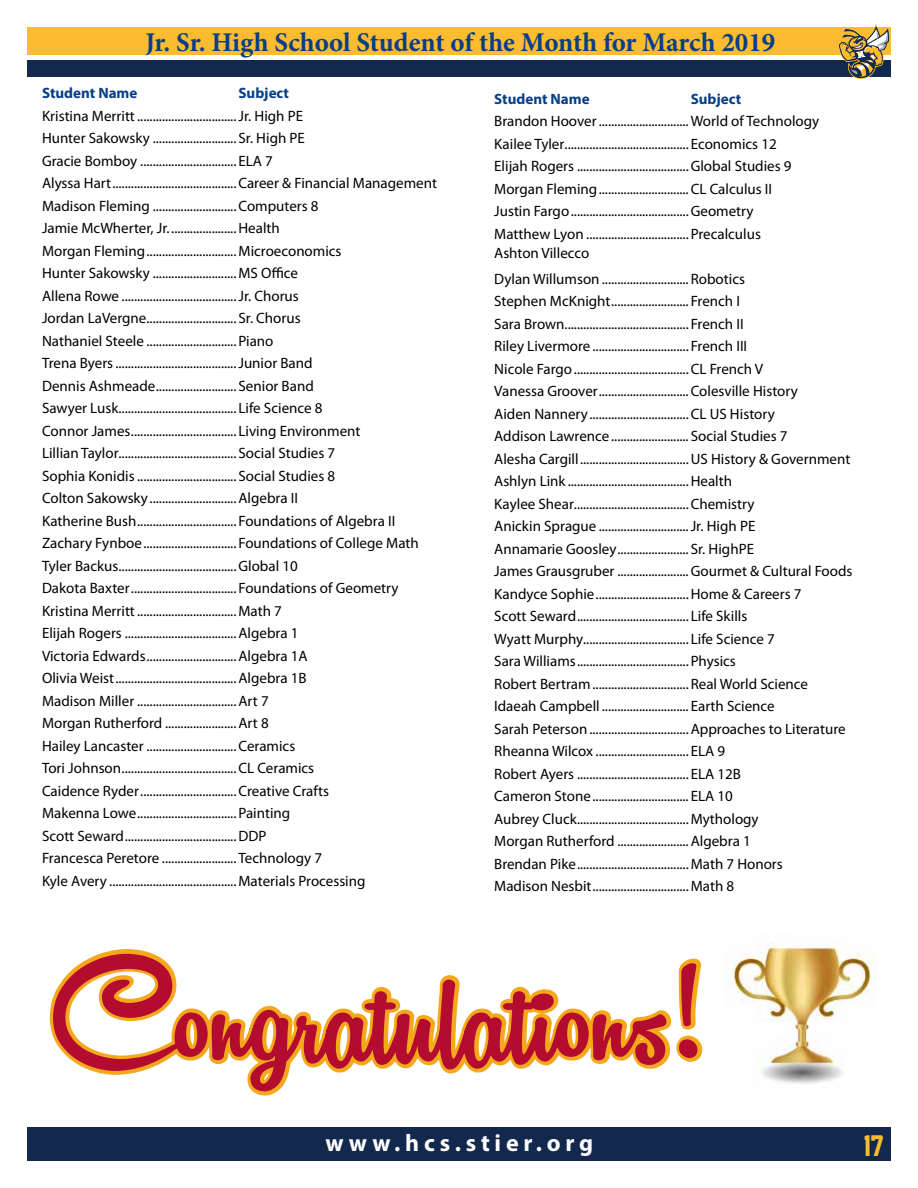
<style>
.page{position:relative;width:918px;height:1188px;background:#fff}
.page>*{position:absolute;margin:0;border:0;box-sizing:border-box;transform-origin:0 0}
.t1{font:700 27px "Minion Pro";letter-spacing:-.005em;color:#063e89}
.t2{font:27px "Face Off M54";color:#fdbb30}
.t3{font:700 24px "Myriad Pro";letter-spacing:.2em;color:#fff}
.t4{font:15px/22.5px "Myriad Pro";color:#000}
.t5{font:700 15px "Myriad Pro";color:#063e89}
</style>
<div class="page">
<div style="left:27px;top:27px;width:864px;height:28px;background:#fdbb30"></div>
<div style="left:27px;top:60px;width:864px;height:17px;background:#12284c"></div>
<div style="left:27px;top:1128px;width:864px;height:33px;background:#12284c"></div>
<svg style="left:839px;top:24px;width:51px;height:55px"></svg>
<svg style="left:49px;top:949px;width:654px;height:147px"></svg>
<svg style="left:53px;top:954px;width:645px;height:138px"></svg>
<img style="left:725px;top:941px;width:151px;height:143px">
<h1 class="t1" style="left:146px;top:23px;width:631px">Jr. Sr. High School Student of the Month for March 2019</h1>
<p class="t5" style="left:42px;top:83px;width:97px">Student Name</p>
<p class="t5" style="left:238px;top:83px;width:52px">Subject</p>
<p class="t4" style="left:42px;top:104px;width:397px">Kristina Merritt................................Jr. High PE<br>Hunter Sakowsky ........................... Sr. High PE<br>Gracie Bomboy ............................... ELA 7<br>Alyssa Hart........................................Career &amp; Financial Management Madison Fleming ...........................Computers 8<br>Jamie McWherter, Jr. .....................Health<br>Morgan Fleming.............................Microeconomics<br>Hunter Sakowsky ...........................MS Office<br>Allena Rowe .....................................Jr. Chorus<br>Jordan LaVergne............................. Sr. Chorus<br>Nathaniel Steele .............................Piano<br>Trena Byers.......................................Junior Band<br>Dennis Ashmeade.......................... Senior Band<br>Sawyer Lusk...................................... Life Science 8<br>Connor James.................................. Living Environment<br>Lillian Taylor...................................... Social Studies 7<br>Sophia Konidis ................................ Social Studies 8<br>Colton Sakowsky............................Algebra II<br>Katherine Bush................................ Foundations of Algebra II Zachary Fynboe.............................. Foundations of College Math Tyler Backus......................................Global 10<br>Dakota Baxter.................................. Foundations of Geometry Kristina Merritt................................Math 7<br>Elijah Rogers ....................................Algebra 1<br>Victoria Edwards.............................Algebra 1A<br>Olivia Weist.......................................Algebra 1B<br>Madison Miller ................................Art 7<br>Morgan Rutherford .......................Art 8<br>Hailey Lancaster .............................Ceramics<br>Tori Johnson.....................................CL Ceramics<br>Caidence Ryder...............................Creative Crafts<br>Makenna Lowe................................Painting<br>Scott Seward....................................DDP<br>Francesca Peretore ........................ Technology 7<br>Kyle Avery .........................................Materials Processing</p>
<p class="t5" style="left:494px;top:89px;width:97px">Student Name</p>
<p class="t5" style="left:691px;top:89px;width:52px">Subject</p>
<p class="t4" style="left:494px;top:110px;width:326px">Brandon Hoover.............................World of Technology Kailee Tyler........................................ Economics 12<br>Elijah Rogers ....................................Global Studies 9<br>Morgan Fleming.............................CL Calculus II<br>Justin Fargo......................................Geometry<br>Matthew Lyon .................................Precalculus</p>
<p class="t4" style="left:494px;top:240px;width:252px;line-height:25.5px">Ashton Villecco<br>Dylan Willumson ............................Robotics</p>
<p class="t4" style="left:494px;top:290px;width:360px">Stephen McKnight......................... French I<br>Sara Brown........................................ French II<br>Riley Livermore ............................... French III<br>Nicole Fargo.....................................CL French V<br>Vanessa Groover.............................Colesville History<br>Aiden Nannery................................CL US History<br>Addison Lawrence......................... Social Studies 7<br>Alesha Cargill...................................US History &amp; Government Ashlyn Link .......................................Health<br>Kaylee Shear.....................................Chemistry<br>Anickin Sprague .............................Jr. High PE<br>Annamarie Goosley....................... Sr. HighPE<br>James Grausgruber .......................Gourmet &amp; Cultural Foods Kandyce Sophie..............................Home &amp; Careers 7<br>Scott Seward.................................... Life Skills<br>Wyatt Murphy.................................. Life Science 7<br>Sara Williams....................................Physics<br>Robert Bertram...............................Real World Science Idaeah Campbell ............................ Earth Science<br>Sarah Peterson................................Approaches to Literature Rheanna Wilcox .............................. ELA 9<br>Robert Ayers .................................... ELA 12B<br>Cameron Stone............................... ELA 10<br>Aubrey Cluck....................................Mythology<br>Morgan Rutherford .......................Algebra 1<br>Brendan Pike....................................Math 7 Honors<br>Madison Nesbit...............................Math 8</p>
<h2 class="t3" style="left:325px;top:1127px;width:269px">www.hcs.stier.org</h2>
<h1 class="t2" style="left:864px;top:1131px;width:22px">17</h1>
</div>
